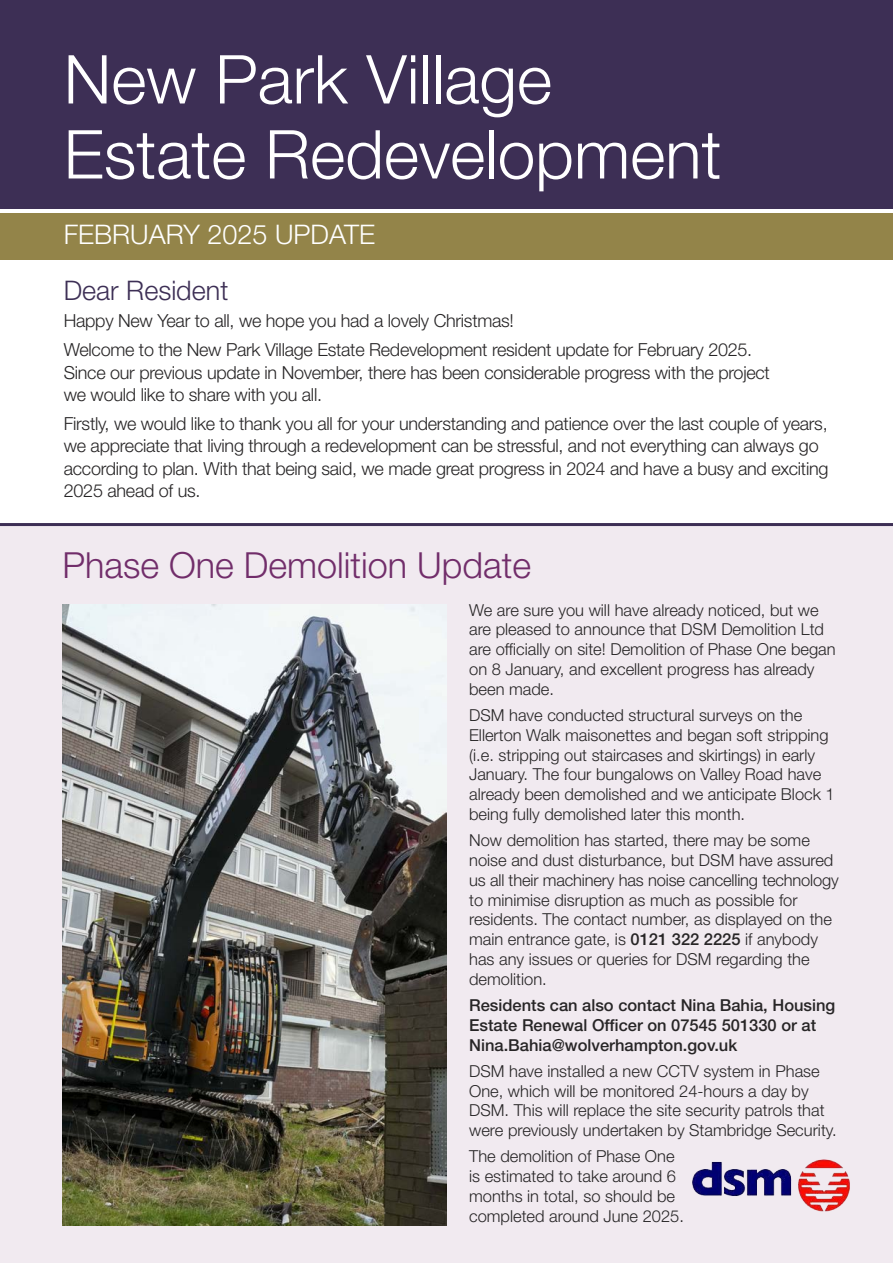
<style>
.page{position:relative;width:893px;height:1263px;background:#fff}
.page>*{position:absolute;margin:0;border:0;box-sizing:border-box;transform-origin:0 0}
.t1{font:300 67.5px "Helvetica Neue LT Std";color:#fff}
.t2{font:300 36px "Helvetica Neue LT Std";color:#712d6a}
.t3{font:300 27px "Helvetica Neue LT Std";color:#fff}
.t4{font:300 27px "Helvetica Neue LT Std";color:#3d2f55}
.t5{font:300 18px/22.5px "Helvetica Neue LT Std";letter-spacing:-.015em;color:#272526}
.t6{font:300 16.5px/19.8px "Helvetica Neue LT Std";color:#272526}
.t7{font:500 16.5px/19.8px "Helvetica Neue LT Std";color:#272526}
.s1{font-weight:500}
</style>
<div class="page">
<div style="left:0;top:0;width:893px;height:208px;background:#3d2f55"></div>
<div style="left:0;top:213px;width:893px;height:46px;background:#938449"></div>
<div style="left:0;top:524px;width:893px;height:739px;background:#f1eaf0"></div>
<hr style="left:0;top:523px;width:893px;height:3px;background:#3d2f55">
<img style="left:62px;top:604px;width:384px;height:621px">
<img style="left:692px;top:1159px;width:158px;height:53px">
<p class="t1" style="left:64px;top:55px;width:490px">New Park Village</p>
<p class="t1" style="left:64px;top:130px;width:659px">Estate Redevelopment</p>
<p class="t3" style="left:64px;top:225px;width:313px">FEBRUARY 2025 UPDATE</p>
<p class="t4" style="left:64px;top:281px;width:166px">Dear Resident</p>
<p class="t5" style="left:64px;top:311px;width:452px">Happy New Year to all, we hope you had a lovely Christmas!</p>
<p class="t5" style="left:64px;top:340px;width:708px">Welcome to the New Park Village Estate Redevelopment resident update for February 2025.<br>Since our previous update in November, there has been considerable progress with the project we would like to share with you all.</p>
<p class="t5" style="left:64px;top:414px;width:766px">Firstly, we would like to thank you all for your understanding and patience over the last couple of years, we appreciate that living through a redevelopment can be stressful, and not everything can always go according to plan. With that being said, we made great progress in 2024 and have a busy and exciting 2025 ahead of us.</p>
<p class="t2" style="left:62px;top:552px;width:470px">Phase One Demolition Update</p>
<p class="t6" style="left:469px;top:601px;width:368px">We are sure you will have already noticed, but we are pleased to announce that DSM Demolition Ltd are officially on site! Demolition of Phase One began on 8 January, and excellent progress has already been made.</p>
<p class="t6" style="left:469px;top:707px;width:367px">DSM have conducted structural surveys on the Ellerton Walk maisonettes and began soft stripping (i.e. stripping out staircases and skirtings) in early January. The four bungalows on Valley Road have already been demolished and we anticipate Block 1 being fully demolished later this month.</p>
<p class="t6" style="left:469px;top:832px;width:371px">Now demolition has started, there may be some noise and dust disturbance, but DSM have assured us all their machinery has noise cancelling technology to minimise disruption as much as possible for residents. The contact number, as displayed on the main entrance gate, is <span class="s1">0121 322 2225</span> if anybody has any issues or queries for DSM regarding the demolition.</p>
<p class="t7" style="left:469px;top:997px;width:368px">Residents can also contact Nina Bahia, Housing<br>Estate Renewal Officer on 07545 501330 or at<br>Nina.Bahia@wolverhampton.gov.uk</p>
<p class="t6" style="left:469px;top:1063px;width:369px">DSM have installed a new CCTV system in Phase One, which will be monitored 24-hours a day by DSM. This will replace the site security patrols that were previously undertaken by Stambridge Security.</p>
<p class="t6" style="left:469px;top:1148px;width:216px">The demolition of Phase One is estimated to take around 6 months in total, so should be completed around June 2025.</p>
</div>
